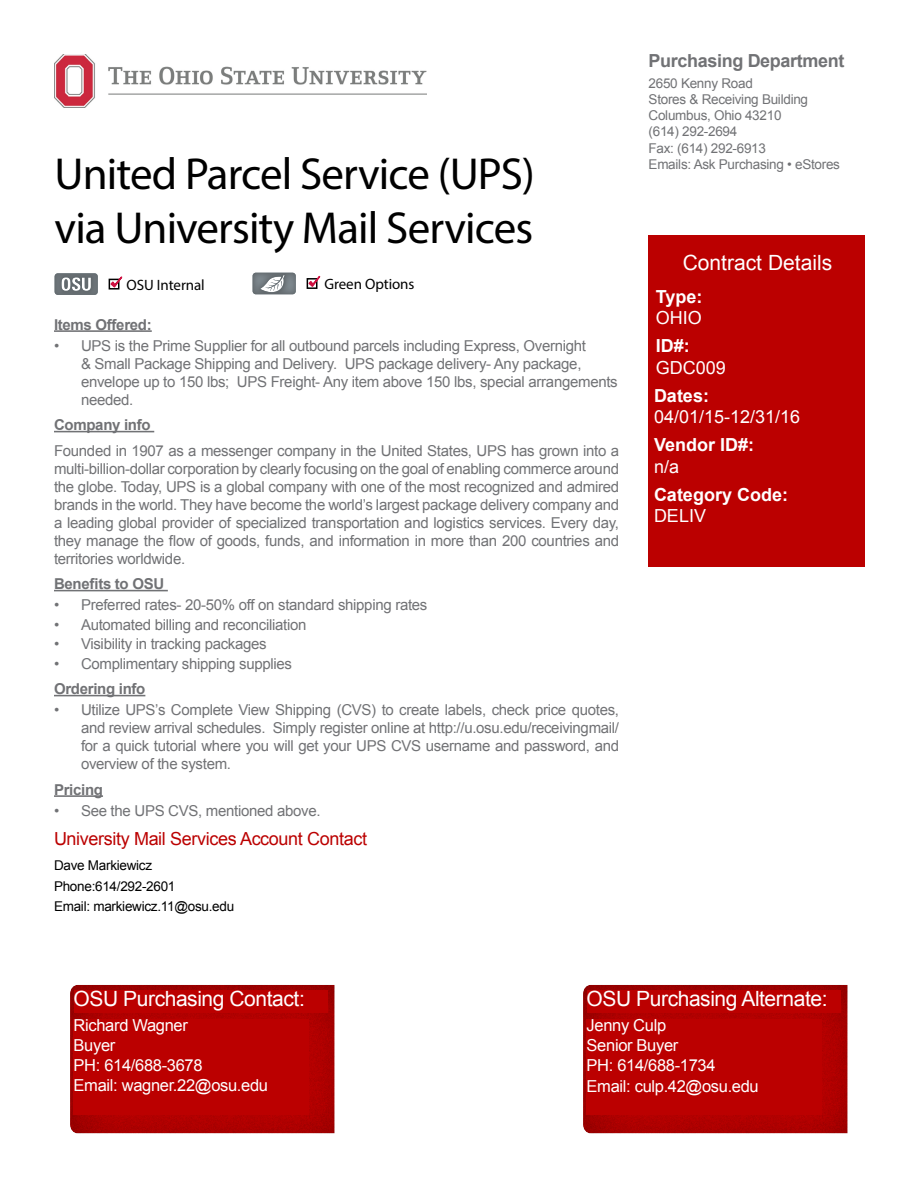
<style>
.page{position:relative;width:918px;height:1188px;background:#fff}
.page>*{position:absolute;margin:0;border:0;box-sizing:border-box;transform-origin:0 0}
.t1{font:45px/54px "Myriad Pro";letter-spacing:-.02em;color:#000}
.t2{font:21px "Arial";letter-spacing:-.02em;color:#fff}
.t3{font:21px "Arial";color:#fff}
.t4{font:700 18px "Arial";color:#fff}
.t5{font:18px "Arial";letter-spacing:-.02em;color:#b00}
.t6{font:18px "Arial";color:#fff}
.t7{font:700 18px "Arial";letter-spacing:-.02em;color:#717275}
.t8{font:16.5px/19.8px "Arial";letter-spacing:-.02em;color:#fff}
.t9{font:15px/18px "Arial";letter-spacing:-.02em;color:#717275;text-align:justify}
.t10{font:700 15px "Arial";letter-spacing:-.02em;color:#717275}
.t11{font:15px "Myriad Pro";letter-spacing:-.005em;color:#000}
.t12{font:13.5px/16.2px "Arial";letter-spacing:-.02em;color:#717275}
.t13{font:13.5px/20.7px "Arial";letter-spacing:-.02em;color:#000}
</style>
<div class="page">
<img style="left:55px;top:54px;width:371px;height:53px">
<hr style="left:54px;top:330px;width:98px;height:2px;background:#717275">
<hr style="left:54px;top:431px;width:100px;height:1px;background:#717275">
<hr style="left:54px;top:590px;width:114px;height:1px;background:#717275">
<hr style="left:54px;top:695px;width:91px;height:1px;background:#717275">
<hr style="left:54px;top:795px;width:49px;height:2px;background:#717275">
<div style="left:649px;top:236px;width:216px;height:331px;background:#b00"></div>
<div style="left:57px;top:973px;width:290px;height:162px;background:#000;opacity:.3"></div>
<div style="left:74px;top:990px;width:253px;height:23px;background:#b00"></div>
<div style="left:74px;top:1019px;width:235px;height:96px;background:#b00"></div>
<div style="left:570px;top:973px;width:290px;height:162px;background:#000;opacity:.3"></div>
<div style="left:587px;top:990px;width:253px;height:23px;background:#b00"></div>
<div style="left:587px;top:1019px;width:235px;height:96px;background:#b00"></div>
<img style="left:253px;top:273px;width:43px;height:21px">
<div style="left:307px;top:278px;width:10px;height:11px;border:2px solid #000"></div>
<svg style="left:307px;top:275px;width:14px;height:13px"></svg>
<img style="left:55px;top:273px;width:43px;height:22px">
<svg style="left:109px;top:276px;width:14px;height:13px"></svg>
<h1 class="t1" style="left:55px;top:146px;width:482px">United Parcel Service (UPS) via University Mail Services</h1>
<p class="t11" style="left:127px;top:275px;width:80px">OSU Internal</p>
<p class="t11" style="left:325px;top:275px;width:91px">Green Options</p>
<p class="t10" style="left:54px;top:314px;width:99px">Items Offered:</p>
<p class="t9" style="left:81px;top:336px;width:538px;text-align:left;text-indent:-27px">• UPS is the Prime Supplier for all outbound parcels including Express, Overnight<br>&amp; Small Package Shipping and Delivery. UPS package delivery- Any package, envelope up to 150 lbs; UPS Freight- Any item above 150 lbs, special arrangements needed.</p>
<p class="t10" style="left:54px;top:415px;width:98px">Company info</p>
<p class="t9" style="left:54px;top:441px;width:567px">Founded in 1907 as a messenger company in the United States, UPS has grown into a multi-billion-dollar corporation by clearly focusing on the goal of enabling commerce around the globe. Today, UPS is a global company with one of the most recognized and admired brands in the world. They have become the world’s largest package delivery company and a leading global provider of specialized transportation and logistics services. Every day, they manage the flow of goods, funds, and information in more than 200 countries and territories worldwide.</p>
<p class="t10" style="left:54px;top:574px;width:112px">Benefits to OSU</p>
<p class="t9" style="left:54px;top:596px;width:375px">• Preferred rates- 20-50% off on standard shipping rates</p>
<p class="t9" style="left:54px;top:615px;width:254px">• Automated billing and reconciliation</p>
<p class="t9" style="left:54px;top:635px;width:214px">• Visibility in tracking packages</p>
<p class="t9" style="left:54px;top:654px;width:240px">• Complimentary shipping supplies</p>
<p class="t10" style="left:54px;top:679px;width:93px">Ordering info</p>
<p class="t9" style="left:81px;top:701px;width:540px;text-indent:-27px">• Utilize UPS’s Complete View Shipping (CVS) to create labels, check price quotes, and review arrival schedules. Simply register online at http://u.osu.edu/receivingmail/ for a quick tutorial where you will get your UPS CVS username and password, and overview of the system.</p>
<p class="t10" style="left:54px;top:779px;width:51px">Pricing</p>
<p class="t9" style="left:54px;top:801px;width:268px">• See the UPS CVS, mentioned above.</p>
<p class="t5" style="left:54px;top:827px;width:315px">University Mail Services Account Contact</p>
<p class="t13" style="left:54px;top:855px;width:182px">Dave Markiewicz<br>Phone:614/292-2601<br>Email: markiewicz.11@osu.edu</p>
<p class="t7" style="left:649px;top:49px;width:197px">Purchasing Department</p>
<p class="t12" style="left:649px;top:75px;width:193px">2650 Kenny Road<br>Stores &amp; Receiving Building<br>Columbus, Ohio 43210<br>(614) 292-2694<br>Fax: (614) 292-6913<br>Emails: Ask Purchasing • eStores</p>
<h2 class="t3" style="left:683px;top:249px;width:151px">Contract Details</h2>
<p class="t4" style="left:656px;top:284px;width:48px">Type:</p>
<p class="t6" style="left:656px;top:306px;width:48px">OHIO</p>
<p class="t4" style="left:656px;top:334px;width:36px">ID#:</p>
<p class="t6" style="left:656px;top:356px;width:72px">GDC009</p>
<p class="t4" style="left:654px;top:383px;width:57px">Dates:</p>
<p class="t6" style="left:654px;top:405px;width:148px">04/01/15-12/31/16</p>
<p class="t4" style="left:654px;top:433px;width:102px">Vendor ID#:</p>
<p class="t6" style="left:654px;top:455px;width:27px">n/a</p>
<p class="t4" style="left:654px;top:482px;width:136px">Category Code:</p>
<p class="t6" style="left:654px;top:504px;width:54px">DELIV</p>
<h2 class="t2" style="left:74px;top:984px;width:233px">OSU Purchasing Contact:</h2>
<p class="t8" style="left:74px;top:1016px;width:196px">Richard Wagner<br>Buyer<br>PH: 614/688-3678<br>Email: wagner.22@osu.edu</p>
<h2 class="t2" style="left:587px;top:984px;width:242px">OSU Purchasing Alternate:</h2>
<p class="t8" style="left:587px;top:1016px;width:130px">Jenny Culp<br>Senior Buyer<br>PH: 614/688-1734</p>
<p class="t8" style="left:587px;top:1077px;width:174px">Email: culp.42@osu.edu</p>
</div>
